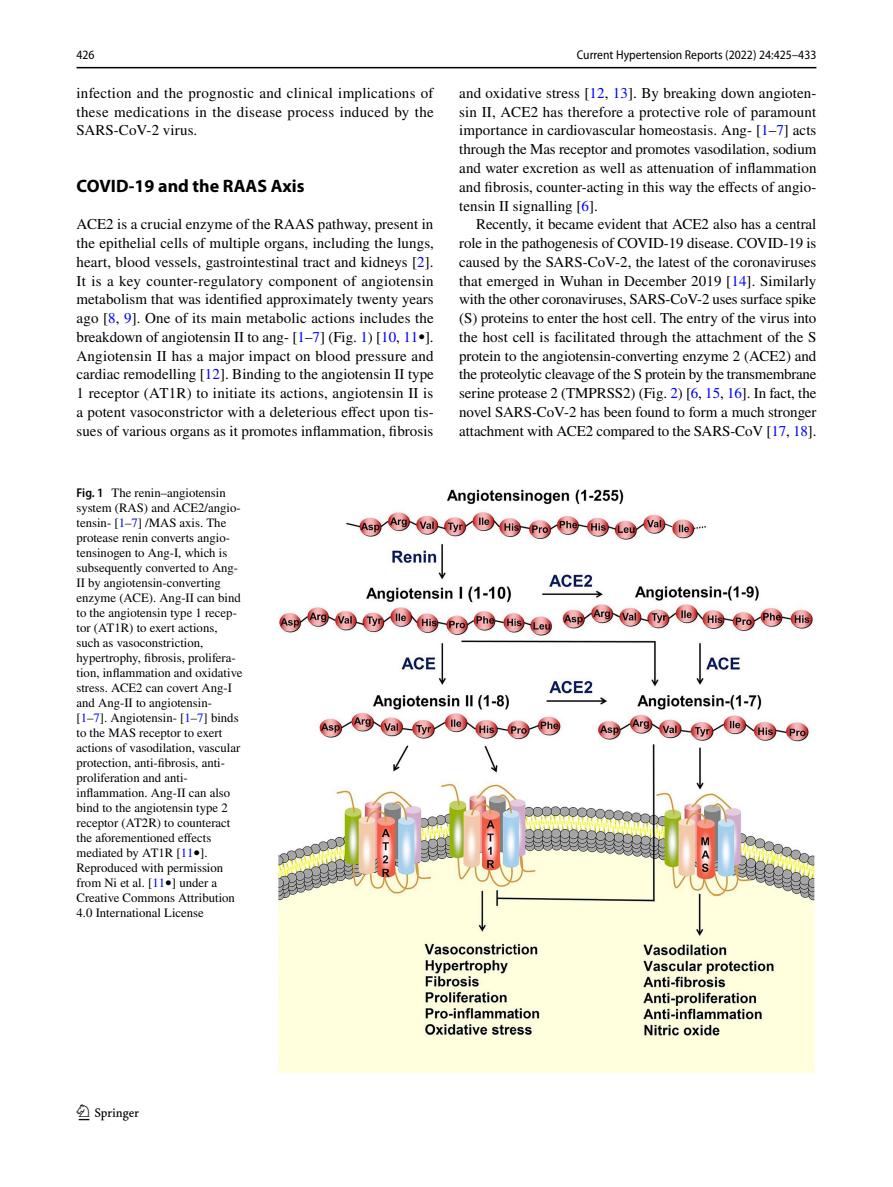
<style>
.page{position:relative;width:893px;height:1187px;background:#fff}
.page>*{position:absolute;margin:0;border:0;box-sizing:border-box;transform-origin:0 0}
.t1{font:22.5px "Springnew Regular 2";color:#000}
.t2{font:700 18px "Myriad Pro";color:#000}
.t3{font:15px/18.8px "STIX";letter-spacing:.005em;color:#000;text-align:justify}
.t4{font:12.75px/15px "STIX";color:#000}
.t5{font:semi-condensed 12.75px "Myriad Pro";color:#000}
.s1{color:#00f}
.s2{font-size:12.75px}
.s3{font-family:"Myriad Pro";font-weight:600;font-stretch:semi-condensed}
</style>
<div class="page">
<hr style="left:77px;top:67px;width:739px;height:1px;background:#000">
<img style="left:276px;top:489px;width:540px;height:584px">
<p class="t5" style="left:77px;top:48px;width:20px">426</p>
<p class="t5" style="left:577px;top:48px;width:241px">Current Hypertension Reports (2022) 24:425–433</p>
<p class="t3" style="left:77px;top:84px;width:359px">infection and the prognostic and clinical implications of these medications in the disease process induced by the SARS-CoV-2 virus.</p>
<p class="t2" style="left:77px;top:174px;width:230px">COVID‑19 and the RAAS Axis</p>
<p class="t3" style="left:77px;top:216px;width:359px">ACE2 is a crucial enzyme of the RAAS pathway, present in the epithelial cells of multiple organs, including the lungs, heart, blood vessels, gastrointestinal tract and kidneys [<span class="s1">2</span>].<br>It is a key counter-regulatory component of angiotensin metabolism that was identified approximately twenty years ago [<span class="s1">8</span>, <span class="s1">9</span>]. One of its main metabolic actions includes the breakdown of angiotensin II to ang- [<span class="s1">1</span>–<span class="s1">7</span>] (Fig. <span class="s1">1</span>) [<span class="s1">10</span>, <span class="s1">11</span><span class="s2">•</span>].<br>Angiotensin II has a major impact on blood pressure and cardiac remodelling [<span class="s1">12</span>]. Binding to the angiotensin II type 1 receptor (AT1R) to initiate its actions, angiotensin II is a potent vasoconstrictor with a deleterious effect upon tis&shy;sues of various organs as it promotes inflammation, fibrosis</p>
<p class="t4" style="left:77px;top:486px;width:167px"><span class="s3">Fig. 1</span> The renin–angiotensin system (RAS) and ACE2/angio&shy;tensin- [<span class="s1">1</span>–<span class="s1">7</span>] /MAS axis. The protease renin converts angio&shy;tensinogen to Ang-I, which is subsequently converted to Ang-<br>II by angiotensin-converting enzyme (ACE). Ang-II can bind to the angiotensin type 1 recep&shy;tor (AT1R) to exert actions, such as vasoconstriction, hypertrophy, fibrosis, prolifera&shy;tion, inflammation and oxidative stress. ACE2 can covert Ang-I and Ang-II to angiotensin-[<span class="s1">1</span>–<span class="s1">7</span>]. Angiotensin- [<span class="s1">1</span>–<span class="s1">7</span>] binds to the MAS receptor to exert actions of vasodilation, vascular protection, anti-fibrosis, anti&shy;proliferation and anti&shy;inflammation. Ang-II can also bind to the angiotensin type 2 receptor (AT2R) to counteract the aforementioned effects mediated by AT1R [<span class="s1">11</span>•].<br>Reproduced with permission from Ni et al. [<span class="s1">11</span>•] under a<br>Creative Commons Attribution<br>4.0 International License</p>
<p class="t3" style="left:459px;top:84px;width:359px">and oxidative stress [<span class="s1">12</span>, <span class="s1">13</span>]. By breaking down angioten&shy;sin II, ACE2 has therefore a protective role of paramount importance in cardiovascular homeostasis. Ang- [<span class="s1">1</span>–<span class="s1">7</span>] acts through the Mas receptor and promotes vasodilation, sodium and water excretion as well as attenuation of inflammation and fibrosis, counter-acting in this way the effects of angio&shy;tensin II signalling [<span class="s1">6</span>].</p>
<p class="t3" style="left:459px;top:216px;width:359px;text-indent:17px">Recently, it became evident that ACE2 also has a central role in the pathogenesis of COVID-19 disease. COVID-19 is caused by the SARS-CoV-2, the latest of the coronaviruses that emerged in Wuhan in December 2019 [<span class="s1">14</span>]. Similarly with the other coronaviruses, SARS-CoV-2 uses surface spike (S) proteins to enter the host cell. The entry of the virus into the host cell is facilitated through the attachment of the S protein to the angiotensin-converting enzyme 2 (ACE2) and the proteolytic cleavage of the S protein by the transmembrane serine protease 2 (TMPRSS2) (Fig. <span class="s1">2</span>) [<span class="s1">6</span>, <span class="s1">15</span>, <span class="s1">16</span>]. In fact, the novel SARS-CoV-2 has been found to form a much stronger attachment with ACE2 compared to the SARS-CoV [<span class="s1">17</span>, <span class="s1">18</span>].</p>
<h1 class="t1" style="left:79px;top:1104px;width:62px">1 3</h1>
</div>
